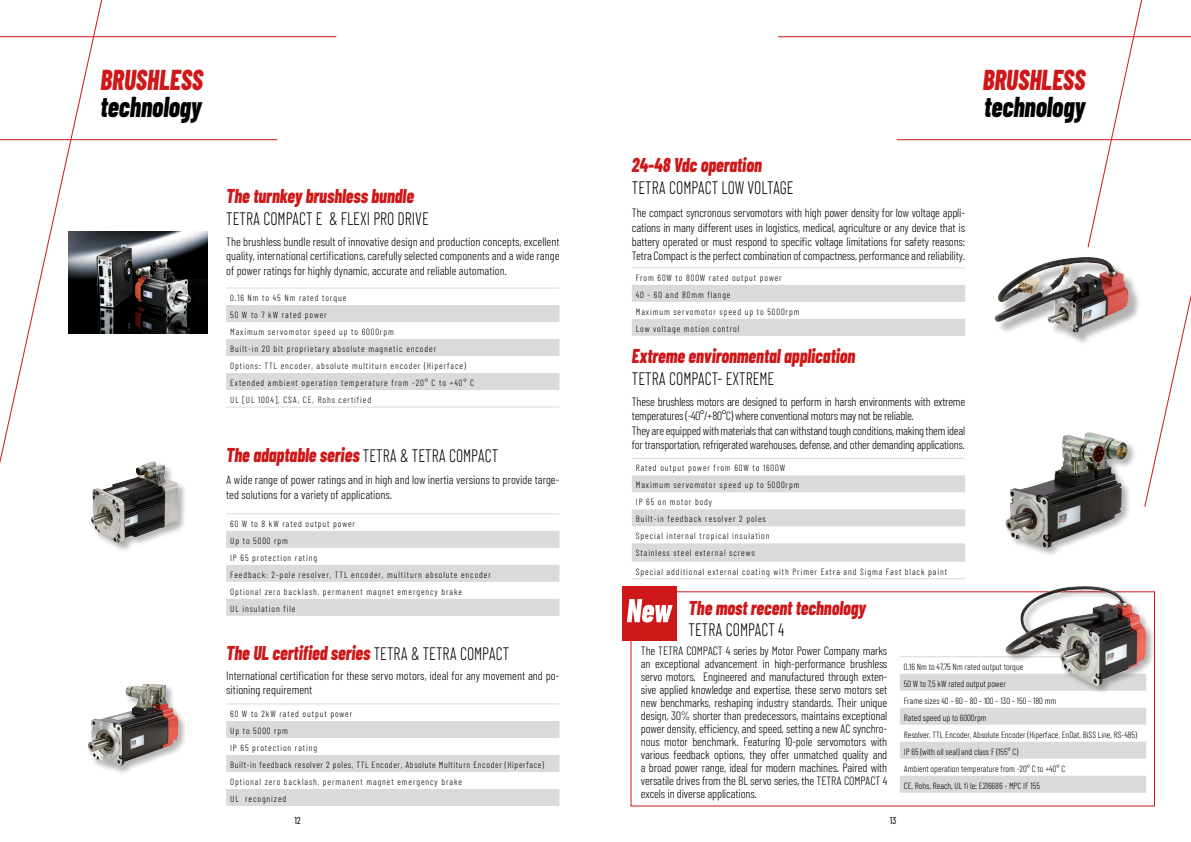
<style>
.page{position:relative;width:1191px;height:842px;background:#fff}
.page>*{position:absolute;margin:0;border:0;box-sizing:border-box;transform-origin:0 0}
.t1{font:italic 800 28.7px "Barlow Condensed";color:#000;scale:.88 1}
.t2{font:italic 800 28.7px "Barlow Condensed";color:#cd1719;scale:.88 1}
.t3{font:italic 800 20px "Barlow Condensed";color:#cd1719;scale:.88 1}
.t4{font:300 18px "Barlow Condensed";color:#000;scale:.88 1}
.t5{font:300 12px/13px "Barlow Condensed";letter-spacing:-.01em;color:#000;text-align:justify}
.t6{font:10px "Barlow Condensed";color:#000}
.t7{font:300 9px/17px "Barlow Condensed";letter-spacing:.1em;color:#000}
.t8{font:300 9px/17px "Barlow Condensed";color:#000}
.s1{font-weight:300;font-style:normal;font-size:18px;color:#000}
</style>
<div class="page">
<svg style="left:0;top:0;width:124px;height:464px"></svg>
<svg style="left:0;top:0;width:37px;height:312px"></svg>
<hr style="left:0;top:36px;width:336px;height:1px;background:#cd1719">
<hr style="left:0;top:139px;width:277px;height:1px;background:#cd1719">
<svg style="left:1086px;top:0;width:105px;height:507px"></svg>
<hr style="left:778px;top:36px;width:413px;height:1px;background:#cd1719">
<hr style="left:896px;top:139px;width:295px;height:1px;background:#cd1719">
<svg style="left:226px;top:305px;width:333px;height:85px"></svg>
<hr style="left:226px;top:288px;width:333px;height:1px;background:#dadada">
<hr style="left:226px;top:407px;width:333px;height:1px;background:#dadada">
<img style="left:68px;top:232px;width:139px;height:102px">
<svg style="left:226px;top:531px;width:333px;height:85px"></svg>
<hr style="left:226px;top:513px;width:333px;height:1px;background:#dadada">
<div style="left:90px;top:460px;width:98px;height:93px;background:#000;opacity:.3"></div>
<img style="left:92px;top:461px;width:61px;height:41px">
<svg style="left:226px;top:721px;width:333px;height:85px"></svg>
<hr style="left:226px;top:703px;width:333px;height:1px;background:#dadada">
<div style="left:86px;top:683px;width:102px;height:92px;background:#000;opacity:.3"></div>
<img style="left:106px;top:684px;width:39px;height:33px">
<svg style="left:632px;top:285px;width:333px;height:51px"></svg>
<hr style="left:632px;top:267px;width:333px;height:1px;background:#dadada">
<svg style="left:900px;top:674px;width:246px;height:119px"></svg>
<hr style="left:900px;top:656px;width:246px;height:1px;background:#dadada">
<svg style="left:632px;top:475px;width:333px;height:87px"></svg>
<hr style="left:632px;top:458px;width:333px;height:1px;background:#dadada">
<hr style="left:632px;top:578px;width:333px;height:1px;background:#dadada">
<div style="left:996px;top:259px;width:144px;height:86px;background:#000;opacity:.3"></div>
<img style="left:1000px;top:257px;width:88px;height:34px">
<div style="left:1004px;top:431px;width:132px;height:126px;background:#000;opacity:.3"></div>
<img style="left:1035px;top:432px;width:54px;height:53px">
<div style="left:1004px;top:585px;width:151px;height:110px;background:#000;opacity:.3"></div>
<img style="left:1005px;top:586px;width:80px;height:68px">
<div style="left:622px;top:586px;width:55px;height:54px;background:#cd1719"></div>
<svg style="left:627px;top:599px;width:45px;height:23px"></svg>
<h1 class="t2" style="left:100px;top:62px;width:118px">BRUSHLESS</h1>
<h1 class="t1" style="left:100px;top:89px;width:117px">technology</h1>
<h2 class="t3" style="left:226px;top:183px;width:215px">The turnkey brushless bundle</h2>
<h3 class="t4" style="left:226px;top:207px;width:232px">TETRA COMPACT E &amp; FLEXI PRO DRIVE</h3>
<p class="t5" style="left:226px;top:234px;width:335px;line-height:14.4px">The brushless bundle result of innovative design and production concepts, excellent quality, international certifications, carefully selected components and a wide range of power ratings for highly dynamic, accurate and reliable automation.</p>
<p class="t7" style="left:230px;top:289px;width:245px">0.16 Nm to 45 Nm rated torque<br>50 W to 7 kW rated power<br>Maximum servomotor speed up to 6000rpm<br>Built-in 20 bit proprietary absolute magnetic encoder<br>Options: TTL encoder, absolute multiturn encoder (Hiperface)<br>Extended ambient operation temperature from -20° C to +40° C UL [UL 1004], CSA, CE, Rohs certified</p>
<h2 class="t3" style="left:226px;top:443px;width:311px">The adaptable series <span class="s1">TETRA &amp; TETRA COMPACT</span></h2>
<p class="t5" style="left:226px;top:472px;width:335px;line-height:14.4px">A wide range of power ratings and in high and low inertia versions to provide targe&shy;ted solutions for a variety of applications.</p>
<p class="t7" style="left:230px;top:515px;width:262px">60 W to 8 kW rated output power<br>Up to 5000 rpm<br>IP 65 protection rating<br>Feedback: 2-pole resolver, TTL encoder, multiturn absolute encoder Optional zero backlash, permanent magnet emergency brake<br>UL insulation file</p>
<h2 class="t3" style="left:226px;top:641px;width:323px">The UL certified series <span class="s1">TETRA &amp; TETRA COMPACT</span></h2>
<p class="t5" style="left:226px;top:668px;width:335px;line-height:14.4px">International certification for these servo motors, ideal for any movement and po&shy;sitioning requirement</p>
<p class="t7" style="left:230px;top:705px;width:315px">60 W to 2kW rated output power<br>Up to 5000 rpm<br>IP 65 protection rating<br>Built-in feedback resolver 2 poles, TTL Encoder, Absolute Multiturn Encoder (Hiperface)<br>Optional zero backlash, permanent magnet emergency brake<br>UL recognized</p>
<h2 class="t3" style="left:632px;top:153px;width:149px">24-48 Vdc operation</h2>
<h3 class="t4" style="left:632px;top:176px;width:185px">TETRA COMPACT LOW VOLTAGE</h3>
<p class="t5" style="left:632px;top:205px;width:335px;line-height:14.4px">The compact syncronous servomotors with high power density for low voltage appli&shy;cations in many different uses in logistics, medical, agriculture or any device that is battery operated or must respond to specific voltage limitations for safety reasons:<br>Tetra Compact is the perfect combination of compactness, performance and reliability.</p>
<p class="t7" style="left:636px;top:269px;width:165px">From 60W to 800W rated output power<br>40 - 60 and 80mm flange<br>Maximum servomotor speed up to 5000rpm<br>Low voltage motion control</p>
<h2 class="t3" style="left:632px;top:344px;width:255px">Extreme environmental application</h2>
<h3 class="t4" style="left:632px;top:367px;width:163px">TETRA COMPACT- EXTREME</h3>
<p class="t5" style="left:632px;top:394px;width:335px;line-height:14.4px;text-align:left">These brushless motors are designed to perform in harsh environments with extreme temperatures (-40°/+80°C) where conventional motors may not be reliable.<br>They are equipped with materials that can withstand tough conditions, making them ideal for transportation, refrigerated warehouses, defense, and other demanding applications.</p>
<p class="t7" style="left:636px;top:459px;width:165px">Rated output power from 60W to 1600W Maximum servomotor speed up to 5000rpm IP 65 on motor body<br>Built-in feedback resolver 2 poles<br>Special internal tropical insulation Stainless steel external screws</p>
<p class="t7" style="left:636px;top:563px;width:313px">Special additional external coating with Primer Extra and Sigma Fast black paint</p>
<h2 class="t3" style="left:688px;top:595px;width:203px">The most recent technology</h2>
<h3 class="t4" style="left:688px;top:618px;width:110px">TETRA COMPACT 4</h3>
<h1 class="t2" style="left:982px;top:62px;width:118px">BRUSHLESS</h1>
<h1 class="t1" style="left:984px;top:89px;width:117px">technology</h1>
<p class="t5" style="left:641px;top:644px;width:248px">The TETRA COMPACT 4 series by Motor Power Company marks an exceptional advancement in high-performance brushless servo motors. Engineered and manufactured through exten&shy;sive applied knowledge and expertise, these servo motors set new benchmarks, reshaping industry standards. Their unique design, 30% shorter than predecessors, maintains exceptional power density, efficiency, and speed, setting a new AC synchro&shy;nous motor benchmark. Featuring 10-pole servomotors with various feedback options, they offer unmatched quality and a broad power range, ideal for modern machines. Paired with versatile drives from the BL servo series, the TETRA COMPACT 4 excels in diverse applications.</p>
<p class="t8" style="left:904px;top:658px;width:235px">0.16 Nm to 47,75 Nm rated output torque<br>50 W to 7,5 kW rated output power<br>Frame sizes 40 – 60 – 80 – 100 – 130 – 150 – 180 mm<br>Rated speed up to 6000rpm<br>Resolver, TTL Encoder, Absolute Encoder (Hiperface, EnDat, BiSS Line, RS-485)<br>IP 65 (with oil seal) and class F (155° C)<br>Ambient operation temperature from -20° C to +40° C<br>CE, Rohs, Reach, UL fi le: E216686 - MPC IF 155</p>
<p class="t6" style="left:294px;top:814px;width:8px">12</p>
<p class="t6" style="left:890px;top:814px;width:8px">13</p>
</div>
